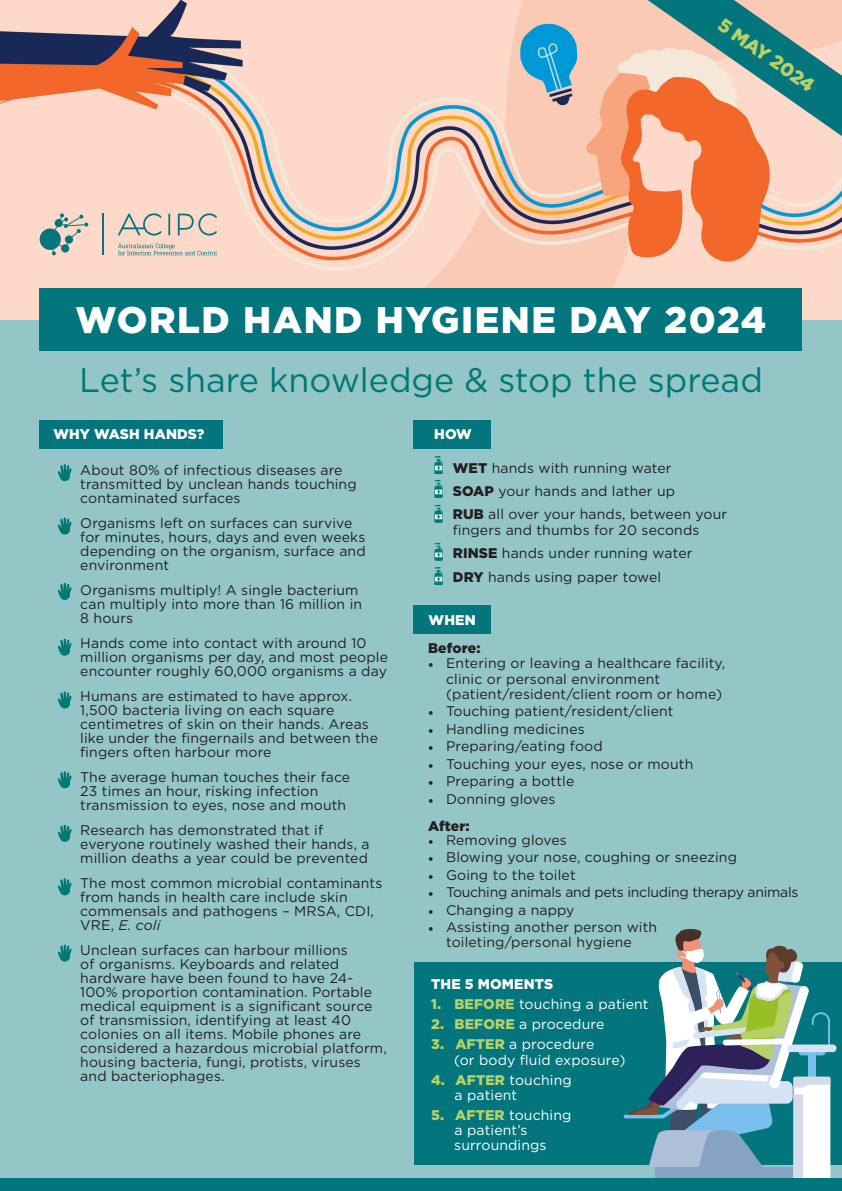
<style>
.page{position:relative;width:842px;height:1191px;background:#fff}
.page>*{position:absolute;margin:0;border:0;box-sizing:border-box;transform-origin:0 0}
.t1{font:900 37px "Gotham";letter-spacing:.04em;color:#fff}
.t2{font:34px "Gotham";color:#007875}
.t3{font:900 19px "Gotham";color:#b8d166}
.t4{font:14px/14px "Gotham";letter-spacing:.01em;color:#231f20}
.t5{font:14px/15px "Gotham";letter-spacing:.01em;color:#fff}
.t6{font:14px "Gotham";letter-spacing:-.02em;color:#231f20}
.t7{font:900 14px "Gotham";letter-spacing:.01em;color:#fff}
.t8{font:900 14px "Gotham";letter-spacing:.01em;color:#231f20}
.s1{font-style:italic}
.s2{font-weight:900}
.s3{font-family:"Minion Pro"}
.s4{font-weight:900;color:#b8d166}
</style>
<div class="page">
<img style="left:0;top:0;width:842px;height:320px">
<div style="left:0;top:320px;width:842px;height:871px;background:#94c6c8"></div>
<svg style="left:118px;top:213px;width:44px;height:23px"></svg>
<hr style="left:168px;top:213px;width:2px;height:22px;background:#02757d">
<svg style="left:178px;top:213px;width:39px;height:22px"></svg>
<svg style="left:118px;top:243px;width:99px;height:12px"></svg>
<hr style="left:103px;top:213px;width:1px;height:42px;background:#02757d">
<svg style="left:40px;top:213px;width:48px;height:42px"></svg>
<div style="left:40px;top:289px;width:762px;height:62px;background:#02757d"></div>
<div style="left:40px;top:420px;width:183px;height:28px;background:#02757d"></div>
<div style="left:414px;top:605px;width:77px;height:29px;background:#02757d"></div>
<div style="left:414px;top:961px;width:428px;height:203px;background:#02757d"></div>
<svg style="left:647px;top:0;width:195px;height:136px"></svg>
<svg style="left:624px;top:929px;width:206px;height:249px"></svg>
<div style="left:799px;top:1048px;width:26px;height:7px;background:#7abfee;border-radius:3px"></div>
<div style="left:788px;top:1044px;width:48px;height:8px;background:#d6e3f2;border-radius:4px"></div>
<div style="left:0;top:1178px;width:842px;height:13px;background:#02757d"></div>
<svg style="left:58px;top:464px;width:14px;height:17px"></svg>
<svg style="left:58px;top:517px;width:14px;height:18px"></svg>
<svg style="left:58px;top:583px;width:14px;height:17px"></svg>
<svg style="left:58px;top:638px;width:14px;height:18px"></svg>
<svg style="left:58px;top:691px;width:14px;height:18px"></svg>
<svg style="left:58px;top:771px;width:14px;height:18px"></svg>
<svg style="left:58px;top:824px;width:14px;height:18px"></svg>
<svg style="left:58px;top:878px;width:14px;height:18px"></svg>
<svg style="left:58px;top:944px;width:14px;height:18px"></svg>
<svg style="left:434px;top:456px;width:9px;height:18px"></svg>
<svg style="left:434px;top:480px;width:9px;height:18px"></svg>
<svg style="left:434px;top:505px;width:9px;height:18px"></svg>
<svg style="left:434px;top:543px;width:9px;height:18px"></svg>
<svg style="left:434px;top:567px;width:9px;height:18px"></svg>
<div style="left:414px;top:420px;width:77px;height:28px;background:#02757d"></div>
<p class="t3" style="left:728px;top:12px;width:114px;rotate:35deg">5 MAY 2024</p>
<p class="t1" style="left:76px;top:294px;width:692px">WORLD HAND HYGIENE DAY 2024</p>
<p class="t2" style="left:79px;top:358px;width:685px">Let’s share knowledge &amp; stop the spread</p>
<p class="t7" style="left:53px;top:424px;width:153px">WHY WASH HANDS?</p>
<p class="t4" style="left:80px;top:462px;width:278px">About 80% of infectious diseases are transmitted by unclean hands touching contaminated surfaces</p>
<p class="t4" style="left:80px;top:515px;width:287px">Organisms left on surfaces can survive for minutes, hours, days and even weeks depending on the organism, surface and environment</p>
<p class="t4" style="left:80px;top:582px;width:283px">Organisms multiply! A single bacterium can multiply into more than 16 million in<br>8 hours</p>
<p class="t4" style="left:80px;top:635px;width:309px">Hands come into contact with around 10 million organisms per day, and most people encounter roughly 60,000 organisms a day</p>
<p class="t4" style="left:80px;top:688px;width:299px">Humans are estimated to have approx.<br>1,500 bacteria living on each square centimetres of skin on their hands. Areas like under the fingernails and between the fingers often harbour more</p>
<p class="t4" style="left:80px;top:769px;width:271px">The average human touches their face<br>23 times an hour, risking infection transmission to eyes, nose and mouth</p>
<p class="t4" style="left:80px;top:822px;width:291px">Research has demonstrated that if everyone routinely washed their hands, a million deaths a year could be prevented</p>
<p class="t4" style="left:80px;top:875px;width:304px">The most common microbial contaminants from hands in health care include skin commensals and pathogens – MRSA, CDI,<br>VRE, <span class="s1">E. coli</span></p>
<p class="t4" style="left:80px;top:942px;width:308px">Unclean surfaces can harbour millions<br>of organisms. Keyboards and related hardware have been found to have 24- 100% proportion contamination. Portable medical equipment is a significant source of transmission, identifying at least 40 colonies on all items. Mobile phones are considered a hazardous microbial platform, housing bacteria, fungi, protists, viruses and bacteriophages.</p>
<p class="t7" style="left:434px;top:424px;width:39px">HOW</p>
<p class="t4" style="left:453px;top:461px;width:220px"><span class="s2">WET</span> hands with running water</p>
<p class="t4" style="left:453px;top:484px;width:224px"><span class="s2">SOAP</span> your hands and lather up</p>
<p class="t4" style="left:453px;top:506px;width:276px;line-height:16px"><span class="s2">RUB</span> all over your hands, between your fingers and thumbs for 20 seconds</p>
<p class="t4" style="left:453px;top:546px;width:241px"><span class="s2">RINSE</span> hands under running water</p>
<p class="t4" style="left:453px;top:570px;width:210px"><span class="s2">DRY</span> hands using paper towel</p>
<p class="t7" style="left:429px;top:610px;width:49px">WHEN</p>
<p class="t8" style="left:428px;top:638px;width:54px">Before:</p>
<p class="t4" style="left:446px;top:655px;width:281px;line-height:15.2px;text-indent:-18px"><span class="s3">•</span> Entering or leaving a healthcare facility, clinic or personal environment (patient/resident/client room or home)</p>
<p class="t4" style="left:428px;top:704px;width:247px"><span class="s3">•</span> Touching patient/resident/client</p>
<p class="t4" style="left:428px;top:721px;width:158px"><span class="s3">•</span> Handling medicines</p>
<p class="t4" style="left:428px;top:739px;width:176px"><span class="s3">•</span> Preparing/eating food</p>
<p class="t4" style="left:428px;top:756px;width:267px"><span class="s3">•</span> Touching your eyes, nose or mouth</p>
<p class="t4" style="left:428px;top:774px;width:148px"><span class="s3">•</span> Preparing a bottle</p>
<p class="t4" style="left:428px;top:791px;width:129px"><span class="s3">•</span> Donning gloves</p>
<p class="t8" style="left:428px;top:816px;width:43px">After:</p>
<p class="t4" style="left:428px;top:832px;width:140px"><span class="s3">•</span> Removing gloves</p>
<p class="t4" style="left:428px;top:850px;width:310px"><span class="s3">•</span> Blowing your nose, coughing or sneezing</p>
<p class="t4" style="left:428px;top:867px;width:149px"><span class="s3">•</span> Going to the toilet</p>
<p class="t6" style="left:428px;top:883px;width:372px"><span class="s3">•</span> Touching animals and pets including therapy animals</p>
<p class="t4" style="left:428px;top:902px;width:148px"><span class="s3">•</span> Changing a nappy</p>
<p class="t4" style="left:428px;top:919px;width:231px;line-height:15px;text-align:center"><span class="s3">•</span> Assisting another person with toileting/personal hygiene</p>
<p class="t7" style="left:431px;top:974px;width:123px">THE 5 MOMENTS</p>
<p class="t5" style="left:431px;top:996px;width:219px"><span class="s4">1. BEFORE</span> touching a patient</p>
<p class="t5" style="left:431px;top:1016px;width:175px"><span class="s4">2. BEFORE</span> a procedure</p>
<p class="t5" style="left:454px;top:1035px;width:173px;line-height:16px;text-indent:-23px"><span class="s4">3. AFTER</span> a procedure<br>(or body fluid exposure)</p>
<p class="t5" style="left:455px;top:1072px;width:119px;text-indent:-23px"><span class="s4">4. AFTER</span> touching a patient</p>
<p class="t5" style="left:454px;top:1107px;width:119px;text-indent:-23px"><span class="s4">5. AFTER</span> touching a patient’s surroundings</p>
</div>
